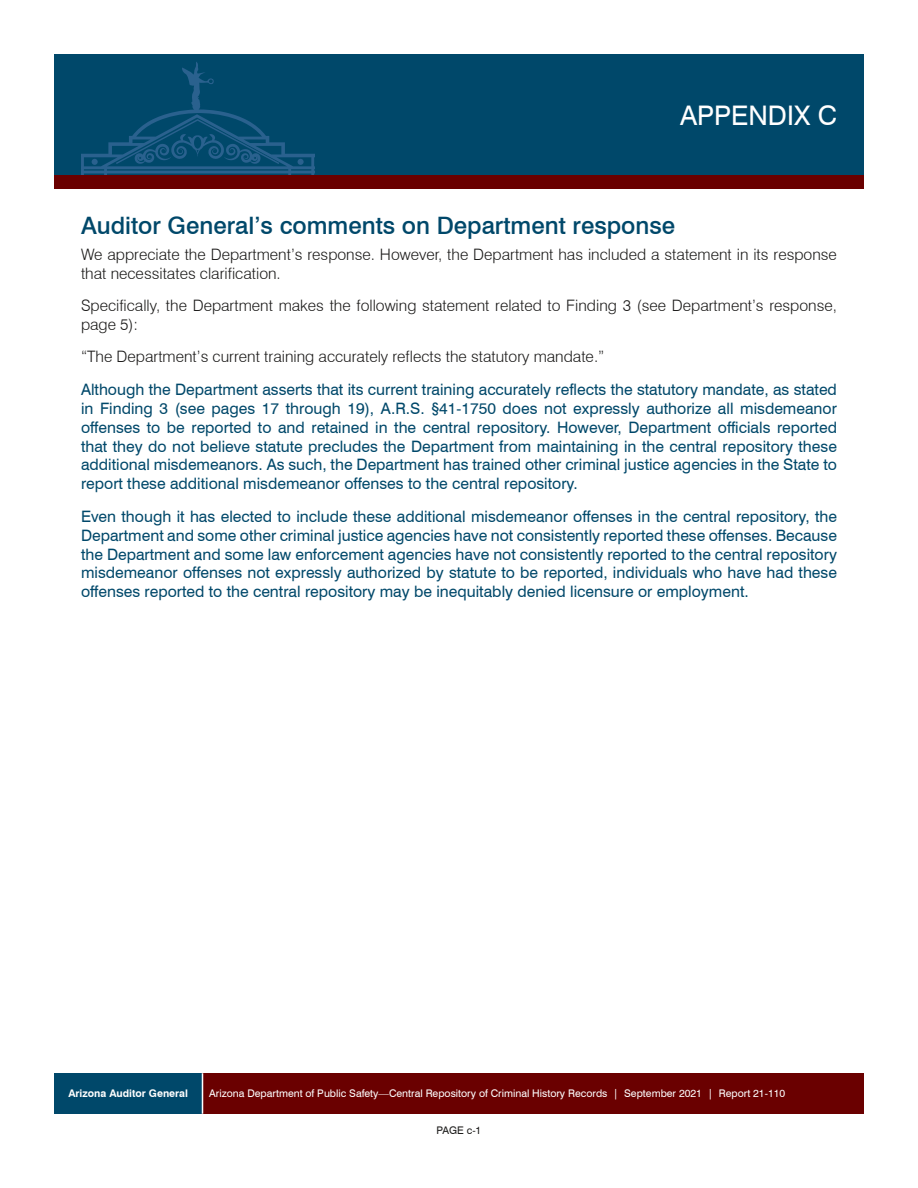
<style>
.page{position:relative;width:918px;height:1188px;background:#fff}
.page>*{position:absolute;margin:0;border:0;box-sizing:border-box;transform-origin:0 0}
.t1{font:27px "Swiss 721 BT";color:#fff}
.t2{font:500 24px "Swiss 721 BT";color:#00486a}
.t3{font:15.75px/18.9px "Swiss 721 BT";color:#00486a;text-align:justify}
.t4{font:300 15.75px/18.9px "Swiss 721 BT";color:#1c1b1a}
.t5{font:10.5px "Swiss 721 BT";color:#fff}
.t6{font:700 10.5px "Swiss 721 BT";color:#fff}
.t7{font:10.5px "Swiss 721 BT";color:#1c1b1a}
</style>
<div class="page">
<div style="left:54px;top:54px;width:810px;height:122px;background:#00486a"></div>
<div style="left:54px;top:176px;width:810px;height:13px;background:#6a0000"></div>
<svg style="left:81px;top:62px;width:233px;height:112px"></svg>
<div style="left:54px;top:1073px;width:148px;height:41px;background:#00486a"></div>
<div style="left:202px;top:1073px;width:662px;height:41px;background:#6a0000"></div>
<hr style="left:202px;top:1073px;width:1px;height:41px;background:#fff">
<h1 class="t1" style="left:680px;top:99px;width:158px">APPENDIX C</h1>
<h2 class="t2" style="left:81px;top:211px;width:596px">Auditor General’s comments on Department response</h2>
<p class="t4" style="left:81px;top:245px;width:757px">We appreciate the Department’s response. However, the Department has included a statement in its response that necessitates clarification.</p>
<p class="t4" style="left:81px;top:296px;width:757px">Specifically, the Department makes the following statement related to Finding 3 (see Department’s response, page 5):</p>
<p class="t4" style="left:81px;top:347px;width:525px">“The Department’s current training accurately reflects the statutory mandate.”</p>
<p class="t3" style="left:81px;top:380px;width:758px">Although the Department asserts that its current training accurately reflects the statutory mandate, as stated in Finding 3 (see pages 17 through 19), A.R.S. §41-1750 does not expressly authorize all misdemeanor offenses to be reported to and retained in the central repository. However, Department officials reported that they do not believe statute precludes the Department from maintaining in the central repository these additional misdemeanors. As such, the Department has trained other criminal justice agencies in the State to report these additional misdemeanor offenses to the central repository.</p>
<p class="t3" style="left:81px;top:507px;width:758px">Even though it has elected to include these additional misdemeanor offenses in the central repository, the Department and some other criminal justice agencies have not consistently reported these offenses. Because the Department and some law enforcement agencies have not consistently reported to the central repository misdemeanor offenses not expressly authorized by statute to be reported, individuals who have had these offenses reported to the central repository may be inequitably denied licensure or employment.</p>
<p class="t6" style="left:68px;top:1087px;width:121px">Arizona Auditor General</p>
<p class="t5" style="left:245px;top:1087px;width:578px">Arizona Department of Public Safety—C ntral Repository of Criminal Hist y Records | S ptember 2021 | Report 21-110</p>
<p class="t7" style="left:437px;top:1124px;width:46px">PAGE c-1</p>
<p class="t5" style="left:209px;top:1087px;width:578px">Arizona Department of Public Safety—Central Repository of Criminal History Records | September 2021 | Report 21-110</p>
</div>
